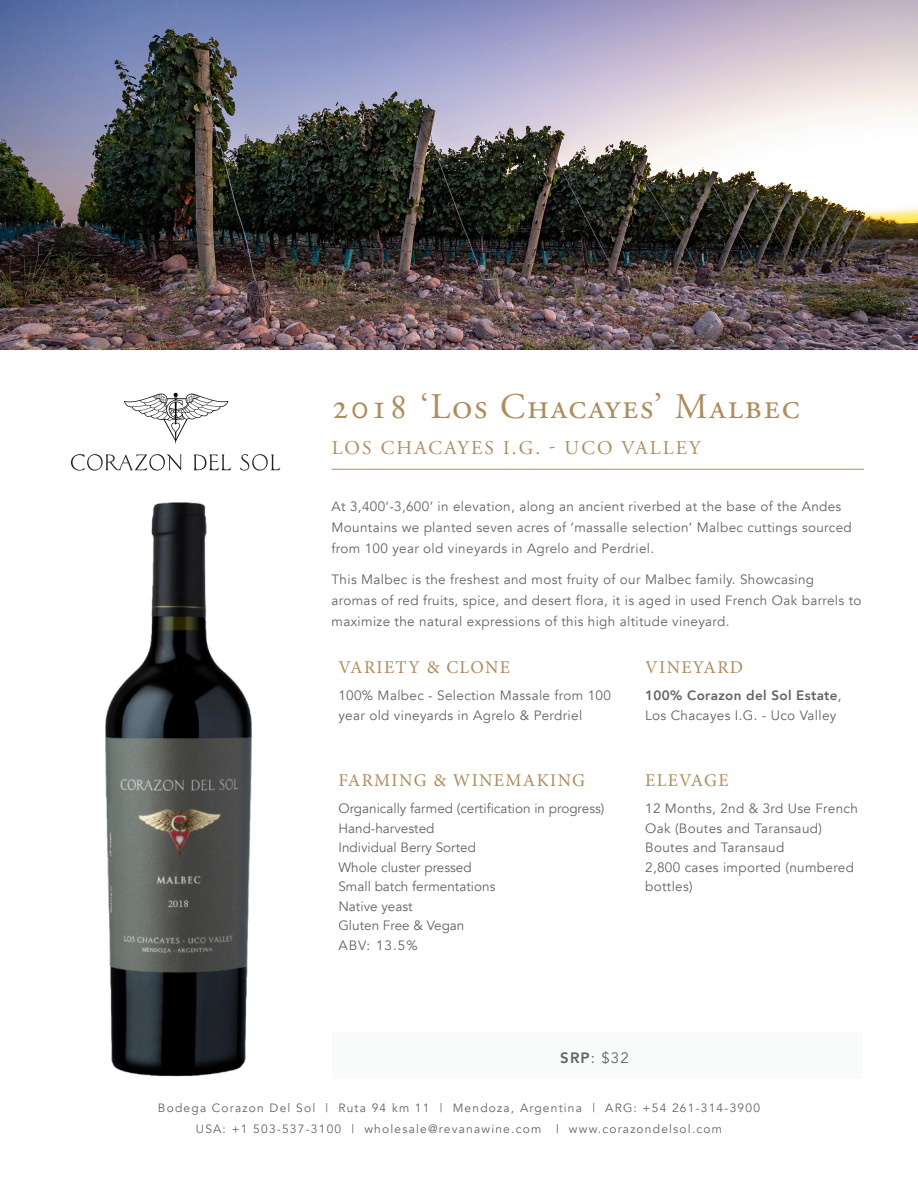
<style>
.page{position:relative;width:918px;height:1188px;background:#fff}
.page>*{position:absolute;margin:0;border:0;box-sizing:border-box;transform-origin:0 0}
.t1{font:36px "Adobe Garamond Pro";letter-spacing:.05em;color:#b08c5b}
.t2{font:19.5px "Adobe Garamond Pro";letter-spacing:.115em;color:#b08c5b}
.t3{font:18px "Minion Pro";letter-spacing:.075em;color:#b08c5b}
.t4{font:15px "Avenir";color:#646464}
.Blurb_Body_Text{font:13.5px/21px "Avenir";letter-spacing:.025em;color:#646464}
.Blurb_Body_Text-2{font:13.5px "Avenir";color:#646464}
.t5{font:800 13.5px "Avenir";letter-spacing:.025em;color:#646464}
.t6{font:12px/21px "Avenir";letter-spacing:.1em;color:#646464;text-align:center}
.s1{font-weight:400}
.s2{font-weight:800}
</style>
<div class="page">
<svg style="left:71px;top:454px;width:111px;height:17px"></svg>
<svg style="left:194px;top:455px;width:37px;height:15px"></svg>
<svg style="left:240px;top:454px;width:40px;height:17px"></svg>
<svg style="left:124px;top:393px;width:104px;height:50px"></svg>
<img style="left:0;top:0;width:918px;height:350px">
<div style="left:332px;top:1032px;width:531px;height:47px;background:#f9fafa"></div>
<hr style="left:332px;top:469px;width:532px;height:1px;background:#b08c5b">
<img style="left:105px;top:502px;width:147px;height:575px">
<p class="t1" style="left:332px;top:385px;width:470px">2018 ‘Los Chacayes’ Malbec</p>
<p class="t2" style="left:332px;top:436px;width:370px">LOS CHACAYES I.G. - UCO VALLEY</p>
<p class="Blurb_Body_Text" style="left:332px;top:496px;width:522px">At 3,400‘-3,600’ in elevation, along an ancient riverbed at the base of the Andes<br>Mountains we planted seven acres of ‘massalle selection’ Malbec cuttings sourced from 100 year old vineyards in Agrelo and Perdriel.</p>
<p class="Blurb_Body_Text" style="left:332px;top:569px;width:531px">This Malbec is the freshest and most fruity of our Malbec family. Showcasing aromas of red fruits, spice, and desert flora, it is aged in used French Oak barrels to maximize the natural expressions of this high altitude vineyard.</p>
<p class="t3" style="left:338px;top:655px;width:173px">VARIETY &amp; CLONE</p>
<p class="t3" style="left:645px;top:655px;width:100px">VINEYARD</p>
<p class="Blurb_Body_Text" style="left:338px;top:686px;width:274px;line-height:19.5px">100% Malbec - Selection Massale from 100 year old vineyards in Agrelo &amp; Perdriel</p>
<p class="t5" style="left:645px;top:685px;width:198px">100% Corazon del Sol Estate<span class="s1">,</span></p>
<p class="Blurb_Body_Text" style="left:645px;top:705px;width:193px">Los Chacayes I.G. - Uco Valley</p>
<p class="t3" style="left:338px;top:768px;width:248px">FARMING &amp; WINEMAKING</p>
<p class="t3" style="left:645px;top:768px;width:85px">ELEVAGE</p>
<p class="Blurb_Body_Text-2" style="left:338px;top:801px;width:267px">Organically farmed (certification in progress)</p>
<p class="Blurb_Body_Text-2" style="left:338px;top:820px;width:97px">Hand-harvested</p>
<p class="Blurb_Body_Text-2" style="left:338px;top:840px;width:139px">Individual Berry Sorted</p>
<p class="Blurb_Body_Text-2" style="left:338px;top:859px;width:135px">Whole cluster pressed</p>
<p class="Blurb_Body_Text-2" style="left:338px;top:879px;width:158px">Small batch fermentations</p>
<p class="Blurb_Body_Text-2" style="left:338px;top:898px;width:76px">Native yeast</p>
<p class="Blurb_Body_Text-2" style="left:338px;top:918px;width:128px">Gluten Free &amp; Vegan</p>
<p class="Blurb_Body_Text" style="left:338px;top:935px;width:81px">ABV: 13.5%</p>
<p class="Blurb_Body_Text" style="left:645px;top:799px;width:214px;line-height:19.5px">12 Months, 2nd &amp; 3rd Use French<br>Oak (Boutes and Taransaud)</p>
<p class="Blurb_Body_Text" style="left:645px;top:837px;width:141px">Boutes and Taransaud</p>
<p class="Blurb_Body_Text" style="left:645px;top:858px;width:210px;line-height:19.5px">2,800 cases imported (numbered bottles)</p>
<p class="t4" style="left:560px;top:1049px;width:70px"><span class="s2">SRP</span>: $32</p>
<p class="t6" style="left:158px;top:1098px;width:604px">Bodega Corazon Del Sol | Ruta 94 km 11 | Mendoza, Argentina | ARG: +54 261-314-3900<br>USA: +1 503-537-3100 | wholesale@revanawine.com | www.corazondelsol.com</p>
</div>
